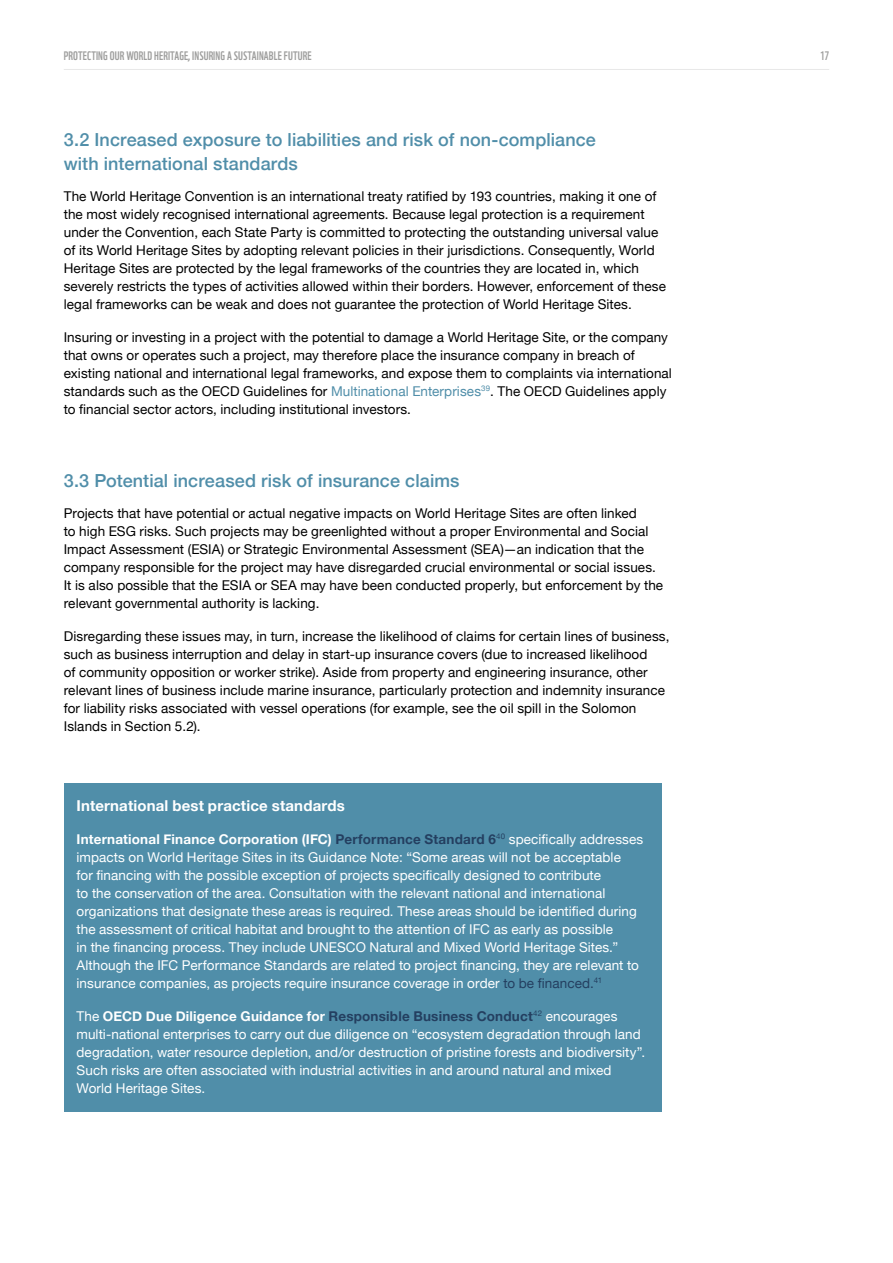
<style>
.page{position:relative;width:893px;height:1263px;background:#fff}
.page>*{position:absolute;margin:0;border:0;box-sizing:border-box;transform-origin:0 0}
.t1{font:500 18px/24px "Helvetica Neue";letter-spacing:.005em;color:#508ea9}
.t2{font:700 15px "Helvetica Neue";letter-spacing:.01em;color:#fff}
.t3{font:13.5px/18px "Helvetica Neue";letter-spacing:.005em;color:#000}
.t4{font:13.5px/18px "Helvetica Neue";letter-spacing:.005em;color:#fff}
.t5{font:12px "WWF";letter-spacing:.01em;color:#9e9e9d}
.s1{color:#508ea9}
.s2{font-weight:700}
.s3{font-weight:700;color:#243f60}
.s4{color:#243f60}
</style>
<div class="page">
<hr style="left:64px;top:69px;width:765px;height:1px;background:#e8e8e8">
<div style="left:64px;top:783px;width:597px;height:329px;background:#508ea9"></div>
<p class="t5" style="left:64px;top:46px;width:249px">PROTECTING OUR WORLD HERITAGE, INSURING A SUSTAINABLE FUTURE</p>
<p class="t5" style="left:820px;top:46px;width:10px">17</p>
<h1 class="t1" style="left:64px;top:126px;width:534px">3.2 Increased exposure to liabilities and risk of non-compliance with international standards</h1>
<p class="t3" style="left:64px;top:188px;width:604px">The World Heritage Convention is an international treaty ratified by 193 countries, making it one of the most widely recognised international agreements. Because legal protection is a requirement under the Convention, each State Party is committed to protecting the outstanding universal value of its World Heritage Sites by adopting relevant policies in their jurisdictions. Consequently, World Heritage Sites are protected by the legal frameworks of the countries they are located in, which severely restricts the types of activities allowed within their borders. However, enforcement of these legal frameworks can be weak and does not guarantee the protection of World Heritage Sites.</p>
<p class="t3" style="left:64px;top:329px;width:610px">Insuring or investing in a project with the potential to damage a World Heritage Site, or the company that owns or operates such a project, may therefore place the insurance company in breach of existing national and international legal frameworks, and expose them to complaints via international standards such as the OECD Guidelines for <span class="s1">Multinational Enterprises</span><sup>39</sup>. The OECD Guidelines apply to financial sector actors, including institutional investors.</p>
<h1 class="t1" style="left:64px;top:467px;width:397px">3.3 Potential increased risk of insurance claims</h1>
<p class="t3" style="left:64px;top:505px;width:601px">Projects that have potential or actual negative impacts on World Heritage Sites are often linked<br>to high ESG risks. Such projects may be greenlighted without a proper Environmental and Social Impact Assessment (ESIA) or Strategic Environmental Assessment (SEA)—an indication that the company responsible for the project may have disregarded crucial environmental or social issues.<br>It is also possible that the ESIA or SEA may have been conducted properly, but enforcement by the relevant governmental authority is lacking.</p>
<p class="t3" style="left:64px;top:628px;width:607px">Disregarding these issues may, in turn, increase the likelihood of claims for certain lines of business, such as business interruption and delay in start-up insurance covers (due to increased likelihood<br>of community opposition or worker strike). Aside from property and engineering insurance, other relevant lines of business include marine insurance, particularly protection and indemnity insurance for liability risks associated with vessel operations (for example, see the oil spill in the Solomon Islands in Section 5.2).</p>
<p class="t2" style="left:77px;top:794px;width:270px">International best practice standards</p>
<p class="t4" style="left:77px;top:831px;width:568px"><span class="s2">International Finance Corporation (IFC)</span> <span class="s3">Performance Standard 6</span><sup>40</sup> specifically addresses impacts on World Heritage Sites in its Guidance Note: “Some areas will not be acceptable<br>for financing with the possible exception of projects specifically designed to contribute<br>to the conservation of the area. Consultation with the relevant national and international organizations that designate these areas is required. These areas should be identified during the assessment of critical habitat and brought to the attention of IFC as early as possible<br>in the financing process. They include UNESCO Natural and Mixed World Heritage Sites.” Although the IFC Performance Standards are related to project financing, they are relevant to insurance companies, as projects require insurance coverage in order <span class="s4">to be financed.</span><sup>41</sup></p>
<p class="t4" style="left:77px;top:1008px;width:570px">The <span class="s2">OECD Due Diligence Guidance for</span> <span class="s3">Responsible Business Conduct</span><sup>42</sup> encourages multi-national enterprises to carry out due diligence on “ecosystem degradation through land degradation, water resource depletion, and/or destruction of pristine forests and biodiversity”.<br>Such risks are often associated with industrial activities in and around natural and mixed World Heritage Sites.</p>
</div>
